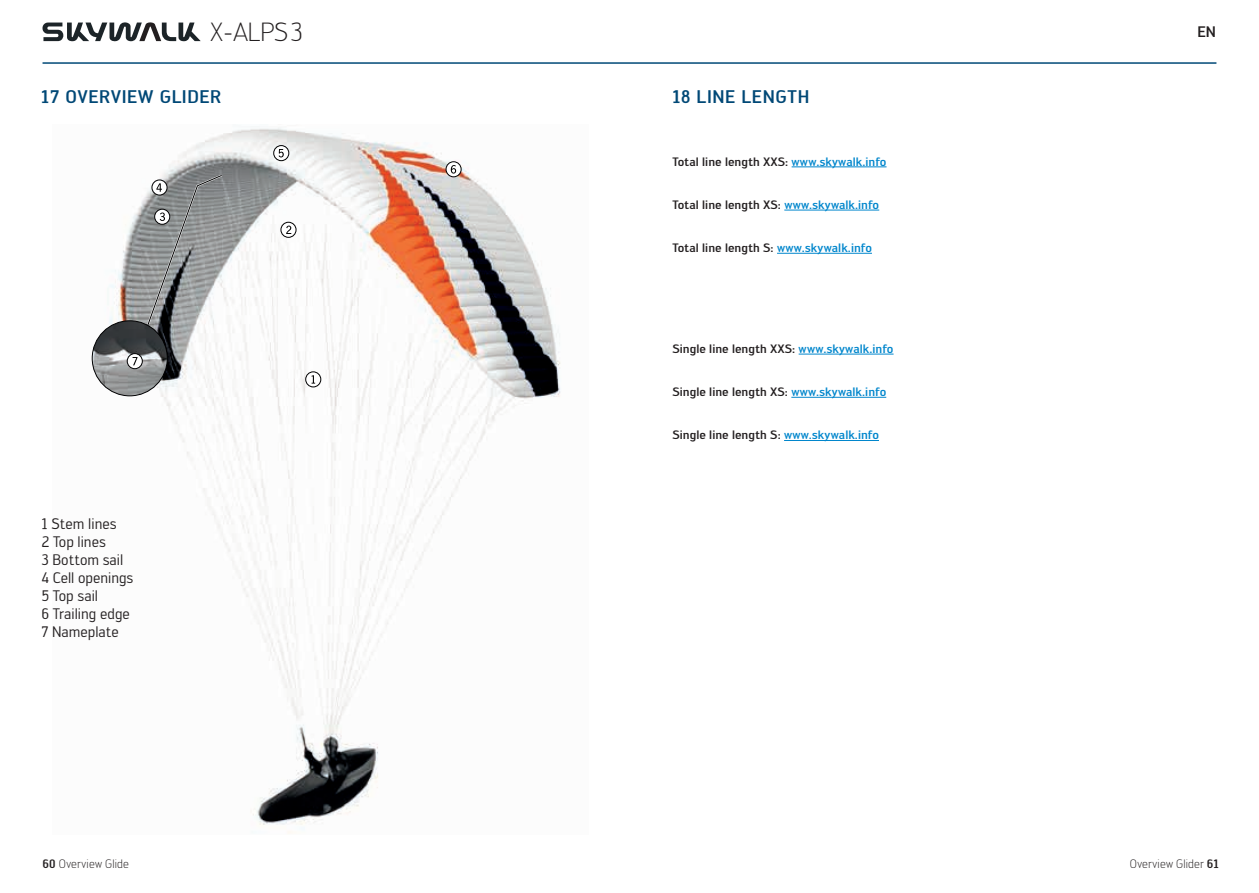
<style>
.page{position:relative;width:1259px;height:893px;background:#fff}
.page>*{position:absolute;margin:0;border:0;box-sizing:border-box;transform-origin:0 0}
.t1{font:300 25.8px "Engel";color:#231f20}
.t2{font:500 18px "Engel";letter-spacing:.03em;color:#004876}
.t3{font:15px/18px "Engel";color:#231f20}
.t4{font:500 15px "Engel";color:#231f20}
.t5{font:500 12px "Engel";color:#231f20}
.t6{font:300 12px "Engel";letter-spacing:.015em;color:#231f20}
.s1{color:#0086cc}
.s2{font-weight:500}
</style>
<div class="page">
<svg style="left:43px;top:22px;width:158px;height:19px"></svg>
<hr style="left:43px;top:62px;width:586px;height:2px;background:#004977">
<hr style="left:629px;top:62px;width:587px;height:2px;background:#004977">
<img style="left:91px;top:128px;width:470px;height:706px">
<div style="left:306px;top:372px;width:15px;height:15px;background:#fff;border-radius:50%"></div>
<div style="left:305px;top:371px;width:16px;height:16px;border:1px solid #000001;border-radius:50%"></div>
<svg style="left:311px;top:375px;width:4px;height:9px"></svg>
<svg style="left:281px;top:222px;width:15px;height:15px"></svg>
<div style="left:281px;top:222px;width:15px;height:16px;border:1px solid #000001;border-radius:50%"></div>
<svg style="left:286px;top:226px;width:5px;height:8px"></svg>
<svg style="left:274px;top:146px;width:15px;height:15px"></svg>
<div style="left:273px;top:145px;width:16px;height:16px;border:1px solid #000001;border-radius:50%"></div>
<svg style="left:278px;top:149px;width:6px;height:8px"></svg>
<svg style="left:446px;top:162px;width:15px;height:15px"></svg>
<div style="left:446px;top:161px;width:15px;height:16px;border:1px solid #000001;border-radius:50%"></div>
<svg style="left:451px;top:165px;width:5px;height:9px"></svg>
<svg style="left:142px;top:175px;width:86px;height:161px;background:#9b9d9e"></svg>
<img style="left:92px;top:321px;width:75px;height:75px;border-radius:38px">
<div style="left:92px;top:320px;width:76px;height:76px;border:1px solid #000001;border-radius:50%"></div>
<div style="left:127px;top:354px;width:15px;height:15px;background:#fff;border-radius:50%"></div>
<div style="left:127px;top:353px;width:16px;height:16px;border:1px solid #000001;border-radius:50%"></div>
<svg style="left:133px;top:357px;width:5px;height:8px"></svg>
<hr style="left:791px;top:167px;width:95px;height:1px;background:#0086cc">
<hr style="left:784px;top:210px;width:95px;height:1px;background:#0086cc">
<hr style="left:777px;top:253px;width:95px;height:1px;background:#0086cc">
<hr style="left:798px;top:354px;width:95px;height:1px;background:#0086cc">
<hr style="left:791px;top:397px;width:95px;height:1px;background:#0086cc">
<hr style="left:784px;top:440px;width:95px;height:1px;background:#0086cc">
<h1 class="t1" style="left:210px;top:17px;width:94px">X-ALPS3</h1>
<h2 class="t2" style="left:41px;top:86px;width:182px">17 OVERVIEW GLIDER</h2>
<h2 class="t2" style="left:672px;top:86px;width:138px">18 LINE LENGTH</h2>
<p class="t5" style="left:672px;top:154px;width:216px">Total line length XXS: <span class="s1">www.skywalk.info</span></p>
<p class="t5" style="left:672px;top:198px;width:208px">Total line length XS: <span class="s1">www.skywalk.info</span></p>
<p class="t5" style="left:672px;top:241px;width:201px">Total line length S: <span class="s1">www.skywalk.info</span></p>
<p class="t3" style="left:41px;top:515px;width:94px">1 Stem lines<br>2 Top lines<br>3 Bottom sail<br>4 Cell openings<br>5 Top sail<br>6 Trailing edge<br>7 Nameplate</p>
<p class="t5" style="left:672px;top:342px;width:223px">Single line length XXS: <span class="s1">www.skywalk.info</span></p>
<p class="t5" style="left:672px;top:385px;width:215px">Single line length XS: <span class="s1">www.skywalk.info</span></p>
<p class="t5" style="left:672px;top:428px;width:208px">Single line length S: <span class="s1">www.skywalk.info</span></p>
<p class="t4" style="left:1197px;top:23px;width:20px">EN</p>
<p class="t6" style="left:43px;top:856px;width:88px"><span class="s2">60</span> Overview Glide</p>
<p class="t6" style="left:1129px;top:856px;width:91px">Overview Glider <span class="s2">61</span></p>
</div>
